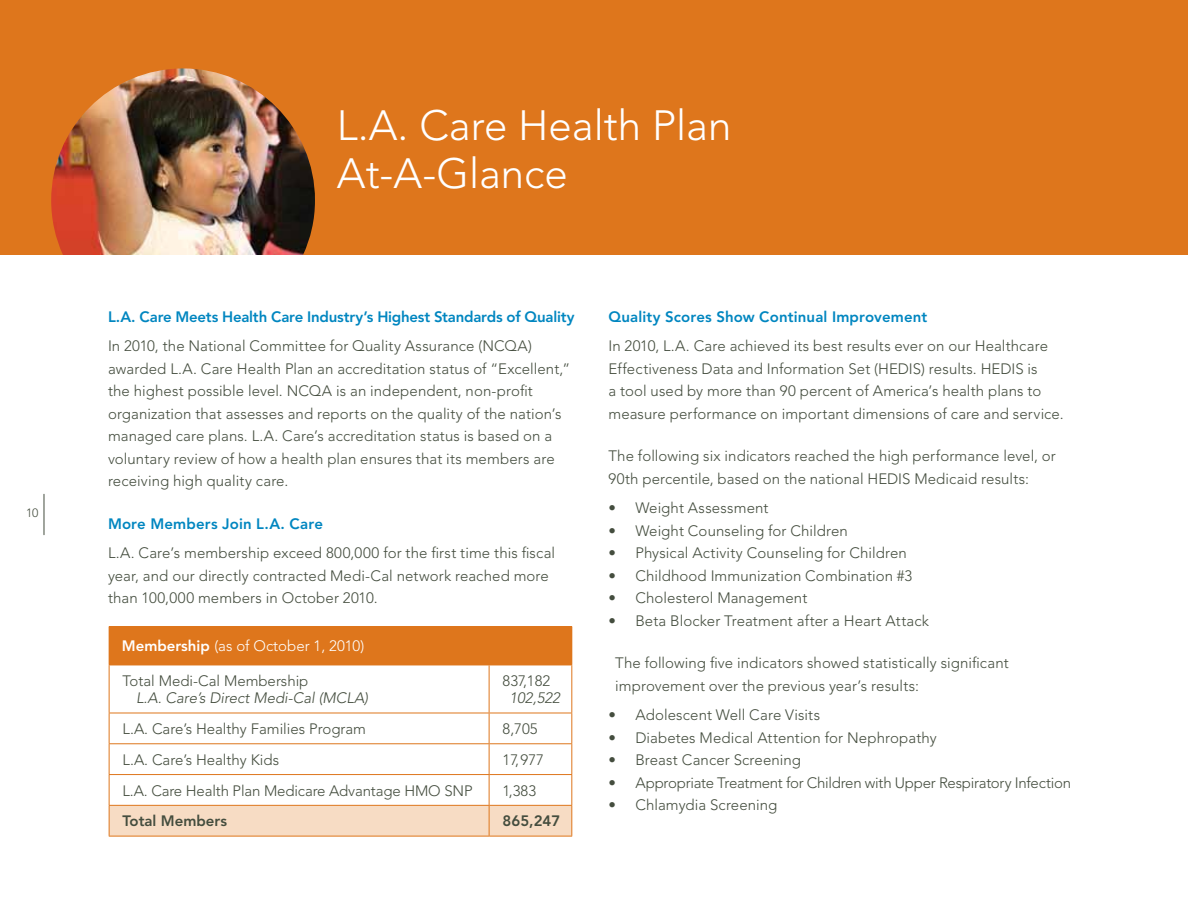
<style>
.page{position:relative;width:1188px;height:918px;background:#fff}
.page>*{position:absolute;margin:0;border:0;box-sizing:border-box;transform-origin:0 0}
.t1{font:300 42px/48.3px "Avenir LT Std";color:#fff}
.t2{font:300 15px/22.5px "Avenir LT Std";letter-spacing:.005em;color:#444d3e}
.t3{font:300 15px "Avenir LT Std";letter-spacing:-.02em;color:#444d3e}
.t4{font:800 15px "Avenir LT Std";letter-spacing:.005em;color:#0086c0}
.t5{font:800 15px "Avenir LT Std";letter-spacing:-.015em;color:#0086c0}
.t6{font:italic 300 15px "Avenir LT Std";color:#444d3e}
.t7{font:300 15px "Avenir LT Std";color:#fff}
.t8{font:800 15px "Avenir LT Std";color:#444d3e}
.t9{font:300 12px "Avenir LT Std";color:#444d3e}
.s1{font-weight:800}
</style>
<div class="page">
<div style="left:0;top:0;width:1188px;height:255px;background:#de761c"></div>
<img style="left:51px;top:68px;width:264px;height:187px">
<hr style="left:44px;top:494px;width:1px;height:41px;background:#444d3e">
<div style="left:109px;top:627px;width:463px;height:38px;background:#de761c"></div>
<div style="left:110px;top:806px;width:461px;height:30px;background:#f7dcc4"></div>
<hr style="left:109px;top:626px;width:380px;height:1px;background:#de761c">
<hr style="left:489px;top:626px;width:83px;height:1px;background:#de761c">
<hr style="left:109px;top:665px;width:380px;height:1px;background:#de761c">
<hr style="left:109px;top:665px;width:1px;height:48px;background:#de761c">
<hr style="left:109px;top:744px;width:1px;height:30px;background:#de761c">
<hr style="left:109px;top:806px;width:1px;height:30px;background:#de761c">
<hr style="left:109px;top:836px;width:380px;height:1px;background:#de761c">
<hr style="left:109px;top:713px;width:380px;height:1px;background:#de761c">
<hr style="left:109px;top:713px;width:1px;height:30px;background:#de761c">
<hr style="left:489px;top:713px;width:83px;height:1px;background:#de761c">
<hr style="left:109px;top:743px;width:380px;height:1px;background:#de761c">
<hr style="left:489px;top:743px;width:83px;height:1px;background:#de761c">
<hr style="left:109px;top:774px;width:380px;height:1px;background:#de761c">
<hr style="left:109px;top:775px;width:1px;height:30px;background:#de761c">
<hr style="left:489px;top:774px;width:83px;height:1px;background:#de761c">
<hr style="left:109px;top:805px;width:380px;height:1px;background:#de761c">
<hr style="left:489px;top:805px;width:83px;height:1px;background:#de761c">
<hr style="left:489px;top:665px;width:83px;height:1px;background:#de761c">
<hr style="left:489px;top:665px;width:1px;height:48px;background:#de761c">
<hr style="left:571px;top:665px;width:1px;height:48px;background:#de761c">
<hr style="left:489px;top:713px;width:1px;height:30px;background:#de761c">
<hr style="left:571px;top:713px;width:1px;height:30px;background:#de761c">
<hr style="left:489px;top:744px;width:1px;height:30px;background:#de761c">
<hr style="left:571px;top:744px;width:1px;height:30px;background:#de761c">
<hr style="left:489px;top:775px;width:1px;height:30px;background:#de761c">
<hr style="left:571px;top:775px;width:1px;height:30px;background:#de761c">
<hr style="left:489px;top:806px;width:1px;height:30px;background:#de761c">
<hr style="left:571px;top:806px;width:1px;height:30px;background:#de761c">
<hr style="left:489px;top:836px;width:83px;height:1px;background:#de761c">
<p class="t9" style="left:26px;top:506px;width:14px">10</p>
<h1 class="t1" style="left:337px;top:101px;width:396px">L.A. Care Health Plan<br>At-A-Glance</h1>
<p class="t5" style="left:108px;top:308px;width:468px">L.A. Care Meets Health Care Industry’s Highest Standards of Quality</p>
<p class="t2" style="left:108px;top:335px;width:464px">In 2010, the National Committee for Quality Assurance (NCQA) awarded L.A. Care Health Plan an accreditation status of “Excellent,” the highest possible level. NCQA is an independent, non-profit organization that assesses and reports on the quality of the nation’s managed care plans. L.A. Care’s accreditation status is based on a voluntary review of how a health plan ensures that its members are receiving high quality care.</p>
<p class="t4" style="left:108px;top:515px;width:217px">More Members Join L.A. Care</p>
<p class="t2" style="left:108px;top:542px;width:449px">L.A. Care’s membership exceed 800,000 for the first time this fiscal year, and our directly contracted Medi-Cal network reached more than 100,000 members in October 2010.</p>
<p class="t7" style="left:122px;top:637px;width:244px"><span class="s1">Membership</span> (as of October 1, 2010)</p>
<p class="t2" style="left:123px;top:670px;width:187px">Total Medi-Cal Membership</p>
<p class="t6" style="left:136px;top:689px;width:234px">L.A. Care’s Direct Medi-Cal (MCLA)</p>
<p class="t2" style="left:503px;top:670px;width:49px">837,182</p>
<p class="t6" style="left:509px;top:689px;width:52px">102,522</p>
<p class="t2" style="left:123px;top:718px;width:245px">L.A. Care’s Healthy Families Program</p>
<p class="t2" style="left:503px;top:718px;width:37px">8,705</p>
<p class="t2" style="left:123px;top:748px;width:158px">L.A. Care’s Healthy Kids</p>
<p class="t2" style="left:503px;top:748px;width:43px">17,977</p>
<p class="t2" style="left:123px;top:779px;width:352px">L.A. Care Health Plan Medicare Advantage HMO SNP</p>
<p class="t2" style="left:503px;top:779px;width:35px">1,383</p>
<p class="t8" style="left:123px;top:812px;width:106px">Total Members</p>
<p class="t8" style="left:503px;top:812px;width:59px">865,247</p>
<p class="t4" style="left:608px;top:308px;width:321px">Quality Scores Show Continual Improvement</p>
<p class="t2" style="left:608px;top:335px;width:457px">In 2010, L.A. Care achieved its best results ever on our Healthcare Effectiveness Data and Information Set (HEDIS) results. HEDIS is<br>a tool used by more than 90 percent of America’s health plans to measure performance on important dimensions of care and service.</p>
<p class="t2" style="left:608px;top:445px;width:449px">The following six indicators reached the high performance level, or<br>90th percentile, based on the national HEDIS Medicaid results:</p>
<p class="t2" style="left:608px;top:497px;width:162px">• Weight Assessment</p>
<p class="t2" style="left:608px;top:519px;width:241px">• Weight Counseling for Children</p>
<p class="t2" style="left:608px;top:542px;width:300px">• Physical Activity Counseling for Children</p>
<p class="t2" style="left:608px;top:564px;width:305px">• Childhood Immunization Combination #3</p>
<p class="t2" style="left:608px;top:587px;width:200px">• Cholesterol Management</p>
<p class="t2" style="left:608px;top:609px;width:322px">• Beta Blocker Treatment after a Heart Attack</p>
<p class="t2" style="left:615px;top:652px;width:395px">The following five indicators showed statistically significant improvement over the previous year’s results:</p>
<p class="t2" style="left:608px;top:704px;width:213px">• Adolescent Well Care Visits</p>
<p class="t2" style="left:608px;top:726px;width:330px">• Diabetes Medical Attention for Nephropathy</p>
<p class="t2" style="left:608px;top:749px;width:194px">• Breast Cancer Screening</p>
<p class="t3" style="left:608px;top:774px;width:464px">• Appropriate Treatment for Children with Upper Respiratory Infection</p>
<p class="t2" style="left:608px;top:794px;width:170px">• Chlamydia Screening</p>
</div>
